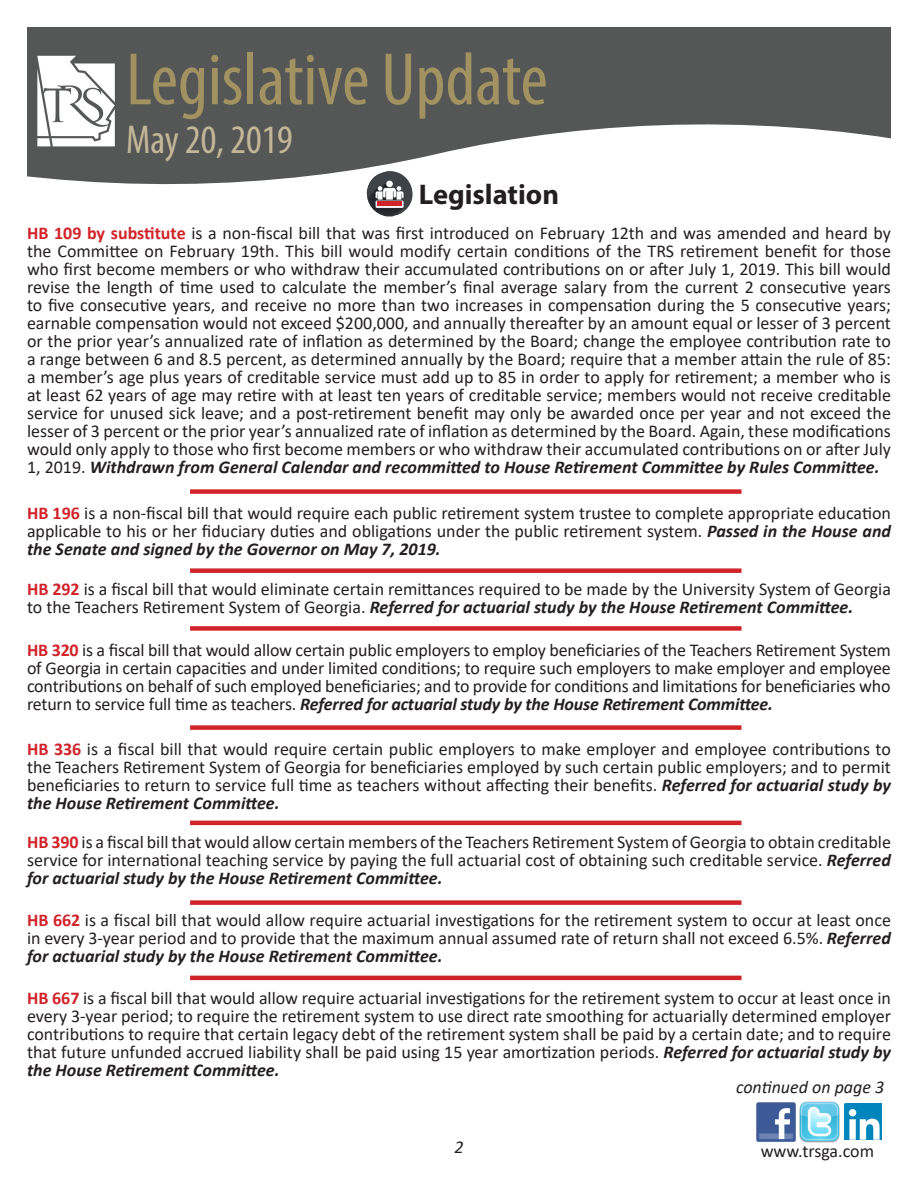
<style>
.page{position:relative;width:918px;height:1188px;background:#fff}
.page>*{position:absolute;margin:0;border:0;box-sizing:border-box;transform-origin:0 0}
.t1{font:condensed 75px "Myriad Pro";color:#a29161}
.t2{font:condensed 40.5px "Myriad Pro";color:#c4b798}
.t3{font:700 28.5px "Myriad Pro";color:#231f20}
.t4{font:18px/18px "Calibri";color:#231f20;text-align:justify}
.t5{font:italic 18px "Calibri";color:#231f20}
.s1{font-weight:700;color:#d1232a}
.s2{font-weight:700;font-style:italic}
</style>
<div class="page">
<svg style="left:27px;top:27px;width:864px;height:157px;fill:#555756"></svg>
<img style="left:33px;top:52px;width:84px;height:109px">
<img style="left:366px;top:171px;width:48px;height:45px">
<div style="left:377px;top:201px;width:24px;height:5px;background:#d1232a"></div>
<img style="left:756px;top:1102px;width:40px;height:40px">
<img style="left:799px;top:1101px;width:41px;height:42px">
<img style="left:844px;top:1104px;width:37px;height:35px">
<div style="left:190px;top:568px;width:552px;height:5px;background:#d1232a"></div>
<div style="left:190px;top:489px;width:552px;height:5px;background:#d1232a"></div>
<hr style="left:190px;top:821px;width:552px;height:4px;background:#d1232a">
<div style="left:190px;top:626px;width:552px;height:5px;background:#d1232a"></div>
<div style="left:190px;top:725px;width:552px;height:5px;background:#d1232a"></div>
<div style="left:190px;top:900px;width:552px;height:5px;background:#d1232a"></div>
<hr style="left:190px;top:976px;width:552px;height:4px;background:#d1232a">
<p class="t1" style="left:126px;top:34px;width:423px">Legislative Update</p>
<p class="t2" style="left:126px;top:115px;width:168px">May 20, 2019</p>
<p class="t3" style="left:419px;top:176px;width:142px">Legislation</p>
<p class="t4" style="left:27px;top:224px;width:866px"><span class="s1">HB 109 by substitute</span> is a non-fiscal bill that was first introduced on February 12th and was amended and heard by the Committee on February 19th. This bill would modify certain conditions of the TRS retirement benefit for those who first become members or who withdraw their accumulated contributions on or after July 1, 2019. This bill would revise the length of time used to calculate the member’s final average salary from the current 2 consecutive years to five consecutive years, and receive no more than two increases in compensation during the 5 consecutive years; earnable compensation would not exceed $200,000, and annually thereafter by an amount equal or lesser of 3 percent or the prior year’s annualized rate of inflation as determined by the Board; change the employee contribution rate to a range between 6 and 8.5 percent, as determined annually by the Board; require that a member attain the rule of 85: a member’s age plus years of creditable service must add up to 85 in order to apply for retirement; a member who is at least 62 years of age may retire with at least ten years of creditable service; members would not receive creditable service for unused sick leave; and a post-retirement benefit may only be awarded once per year and not exceed the lesser of 3 percent or the prior year’s annualized rate of inflation as determined by the Board. Again, these modifications would only apply to those who first become members or who withdraw their accumulated contributions on or after July 1, 2019. <span class="s2">Withdrawn from General Calendar and recommitted to House Retirement Committee by Rules Committee.</span></p>
<p class="t4" style="left:27px;top:503px;width:866px"><span class="s1">HB 196</span> is a non-fiscal bill that would require each public retirement system trustee to complete appropriate education applicable to his or her fiduciary duties and obligations under the public retirement system. <span class="s2">Passed in the House and the Senate and signed by the Governor on May 7, 2019.</span></p>
<p class="t4" style="left:27px;top:579px;width:865px"><span class="s1">HB 292</span> is a fiscal bill that would eliminate certain remittances required to be made by the University System of Georgia to the Teachers Retirement System of Georgia. <span class="s2">Referred for actuarial study by the House Retirement Committee.</span></p>
<p class="t4" style="left:27px;top:641px;width:865px"><span class="s1">HB 320</span> is a fiscal bill that would allow certain public employers to employ beneficiaries of the Teachers Retirement System of Georgia in certain capacities and under limited conditions; to require such employers to make employer and employee contributions on behalf of such employed beneficiaries; and to provide for conditions and limitations for beneficiaries who return to service full time as teachers. <span class="s2">Referred for actuarial study by the House Retirement Committee.</span></p>
<p class="t4" style="left:27px;top:740px;width:866px"><span class="s1">HB 336</span> is a fiscal bill that would require certain public employers to make employer and employee contributions to the Teachers Retirement System of Georgia for beneficiaries employed by such certain public employers; and to permit beneficiaries to return to service full time as teachers without affecting their benefits. <span class="s2">Referred for actuarial study by the House Retirement Committee.</span></p>
<p class="t4" style="left:27px;top:833px;width:865px"><span class="s1">HB 390</span> is a fiscal bill that would allow certain members of the Teachers Retirement System of Georgia to obtain creditable service for international teaching service by paying the full actuarial cost of obtaining such creditable service. <span class="s2">Referred for actuarial study by the House Retirement Committee.</span></p>
<p class="t4" style="left:27px;top:911px;width:865px"><span class="s1">HB 662</span> is a fiscal bill that would allow require actuarial investigations for the retirement system to occur at least once in every 3-year period and to provide that the maximum annual assumed rate of return shall not exceed 6.5%. <span class="s2">Referred for actuarial study by the House Retirement Committee.</span></p>
<p class="t4" style="left:27px;top:989px;width:866px"><span class="s1">HB 667</span> is a fiscal bill that would allow require actuarial investigations for the retirement system to occur at least once in every 3-year period; to require the retirement system to use direct rate smoothing for actuarially determined employer contributions to require that certain legacy debt of the retirement system shall be paid by a certain date; and to require that future unfunded accrued liability shall be paid using 15 year amortization periods. <span class="s2">Referred for actuarial study by the House Retirement Committee.</span></p>
<p class="t5" style="left:454px;top:1135px;width:11px">2</p>
<p class="t5" style="left:736px;top:1075px;width:150px">continued on page 3</p>
<p class="t4" style="left:761px;top:1142px;width:115px">www.trsga.com</p>
</div>
